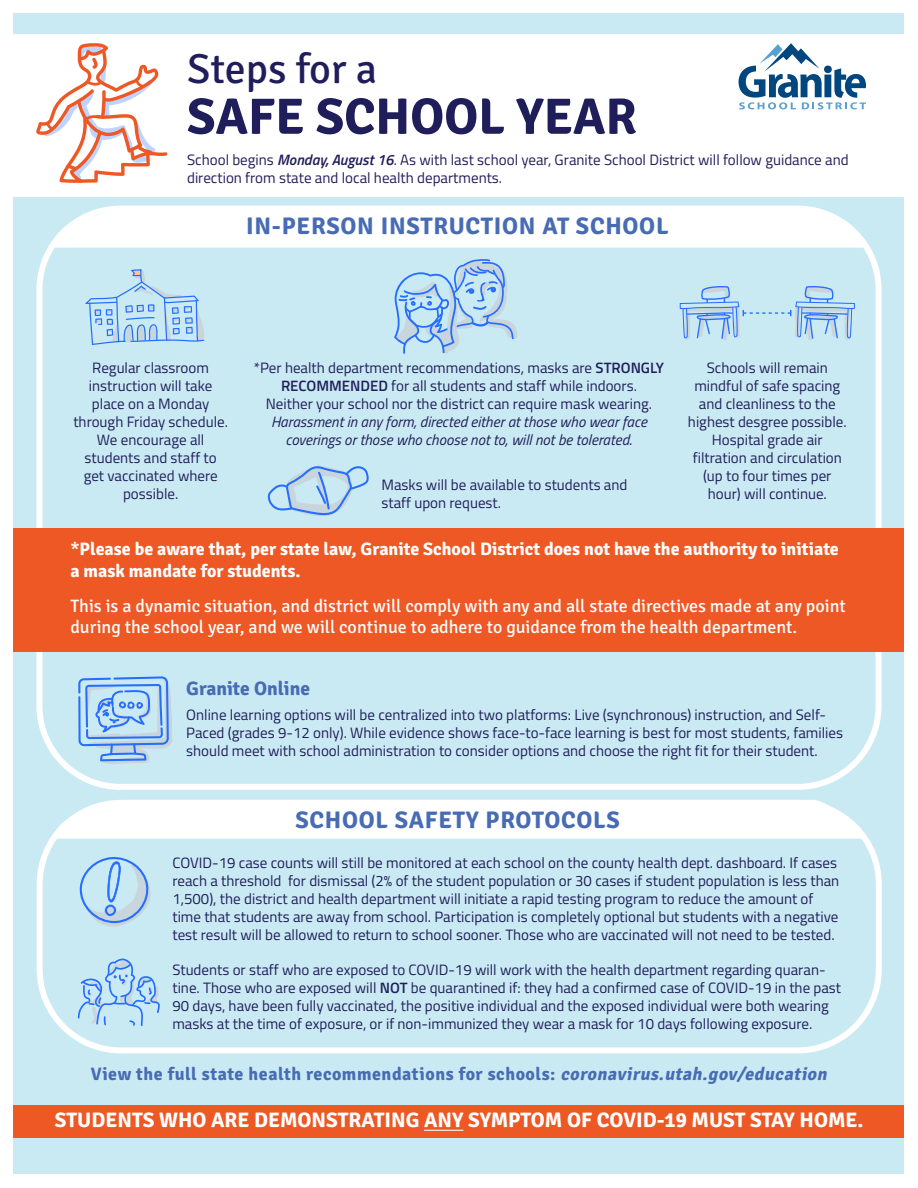
<style>
.page{position:relative;width:918px;height:1188px;background:#fff}
.page>*{position:absolute;margin:0;border:0;box-sizing:border-box;transform-origin:0 0}
.t1{font:700 51px "Signika";color:#201e5a}
.t2{font:42px "Signika";color:#201e5a}
.t3{font:700 24px "Signika";letter-spacing:.03em;color:#486cb4}
.t4{font:700 21px "Signika";color:#fff}
.t5{font:700 19.5px "Signika";color:#486cb4}
.t6{font:18px/21.6px "Signika";color:#fff}
.t7{font:700 18px/21.6px "Signika";color:#fff}
.t8{font:700 18px "Signika";letter-spacing:.03em;color:#486cb4}
.t9{font:15px/18px "Titillium";color:#201e5a}
.t10{font:italic 15px/18px "Titillium";color:#201e5a;text-align:center}
.s1{font-weight:600;font-style:italic}
.s2{font-weight:600}
.s3{font-style:normal}
.s4{font-style:italic}
</style>
<div class="page">
<div style="left:14px;top:14px;width:890px;height:1160px;background:#caeaf3"></div>
<div style="left:36px;top:206px;width:846px;height:584px;border:6px solid #fff;border-radius:81px"></div>
<div style="left:0;top:35px;width:918px;height:162px;background:#fff"></div>
<div style="left:50px;top:209px;width:814px;height:39px;background:#fff"></div>
<div style="left:37px;top:800px;width:845px;height:253px;border:6px solid #fff;border-radius:81px"></div>
<svg style="left:50px;top:800px;width:814px;height:39px;background:#fcfdfe"></svg>
<div style="left:14px;top:1105px;width:890px;height:32px;background:#ee5824"></div>
<svg style="left:36px;top:43px;width:132px;height:140px"></svg>
<svg style="left:394px;top:259px;width:123px;height:95px"></svg>
<svg style="left:78px;top:676px;width:94px;height:88px"></svg>
<svg style="left:85px;top:269px;width:120px;height:76px"></svg>
<svg style="left:739px;top:43px;width:127px;height:66px"></svg>
<div style="left:14px;top:528px;width:890px;height:124px;background:#ee5824"></div>
<svg style="left:680px;top:286px;width:175px;height:54px"></svg>
<svg style="left:268px;top:465px;width:101px;height:51px"></svg>
<svg style="left:79px;top:857px;width:72px;height:70px"></svg>
<svg style="left:78px;top:959px;width:82px;height:67px"></svg>
<hr style="left:424px;top:1130px;width:39px;height:1px;background:#fff">
<h2 class="t2" style="left:187px;top:45px;width:192px">Steps for a</h2>
<h1 class="t1" style="left:187px;top:86px;width:451px">SAFE SCHOOL YEAR</h1>
<p class="t9" style="left:187px;top:150px;width:663px">School begins <span class="s1">Monday, August 16</span>. As with last school year, Granite School District will follow guidance and direction from state and local health departments.</p>
<h3 class="t3" style="left:246px;top:212px;width:424px">IN-PERSON INSTRUCTION AT SCHOOL</h3>
<p class="t9" style="left:73px;top:358px;width:156px;text-align:center">Regular classroom instruction will take place on a Monday through Friday schedule.<br>We encourage all students and staff to get vaccinated where possible.</p>
<p class="t9" style="left:254px;top:358px;width:412px;text-align:center">*Per health department recommendations, masks are <span class="s2">STRONGLY<br>RECOMMENDED</span> for all students and staff while indoors.<br>Neither your school nor the district can require mask wearing.</p>
<p class="t10" style="left:271px;top:412px;width:378px">Harassment in any form, directed either at those who wear face coverings or those who choose not to, will not be tolerated<span class="s3">.</span></p>
<p class="t9" style="left:381px;top:475px;width:248px">Masks will be available to students and staff upon request.</p>
<p class="t9" style="left:688px;top:358px;width:160px;text-align:center">Schools will remain mindful of safe spacing and cleanliness to the highest desgree possible.<br>Hospital grade air filtration and circulation (up to four times per hour) will continue.</p>
<p class="t7" style="left:70px;top:539px;width:770px"><span class="s2">*</span>Please be aware that, per state law, Granite School District does not have the authority to initiate a mask mandate for students.</p>
<p class="t6" style="left:70px;top:595px;width:777px">This is a dynamic situation, and district will comply with any and all state directives made at any point during the school year, and we will continue to adhere to guidance from the health department.</p>
<h3 class="t5" style="left:186px;top:676px;width:125px">Granite Online</h3>
<p class="t9" style="left:186px;top:705px;width:658px">Online learning options will be centralized into two platforms: Live (synchronous) instruction, and Self-<br>Paced (grades 9-12 only). While evidence shows face-to-face learning is best for most students, families should meet with school administration to consider options and choose the right fit for their student.</p>
<h3 class="t3" style="left:295px;top:806px;width:326px">SCHOOL SAFETY PROTOCOLS</h3>
<p class="t9" style="left:172px;top:853px;width:668px">COVID-19 case counts will still be monitored at each school on the county health dept. dashboard. If cases reach a threshold for dismissal (2% of the student population or 30 cases if student population is less than 1,500), the district and health department will initiate a rapid testing program to reduce the amount of time that students are away from school. Participation is completely optional but students with a negative test result will be allowed to return to school sooner. Those who are vaccinated will not need to be tested.</p>
<p class="t9" style="left:172px;top:960px;width:670px">Students or staff who are exposed to COVID-19 will work with the health department regarding quaran&shy;tine. Those who are exposed will <span class="s2">NOT</span> be quarantined if: they had a confirmed case of COVID-19 in the past 90 days, have been fully vaccinated, the positive individual and the exposed individual were both wearing masks at the time of exposure, or if non-immunized they wear a mask for 10 days following exposure.</p>
<p class="t8" style="left:91px;top:1063px;width:742px">View the full state health recommendations for schools: <span class="s4">coronavirus.utah.gov/education</span></p>
<h3 class="t4" style="left:55px;top:1107px;width:810px">STUDENTS WHO ARE DEMONSTRATING ANY SYMPTOM OF COVID-19 MUST STAY HOME.</h3>
</div>
